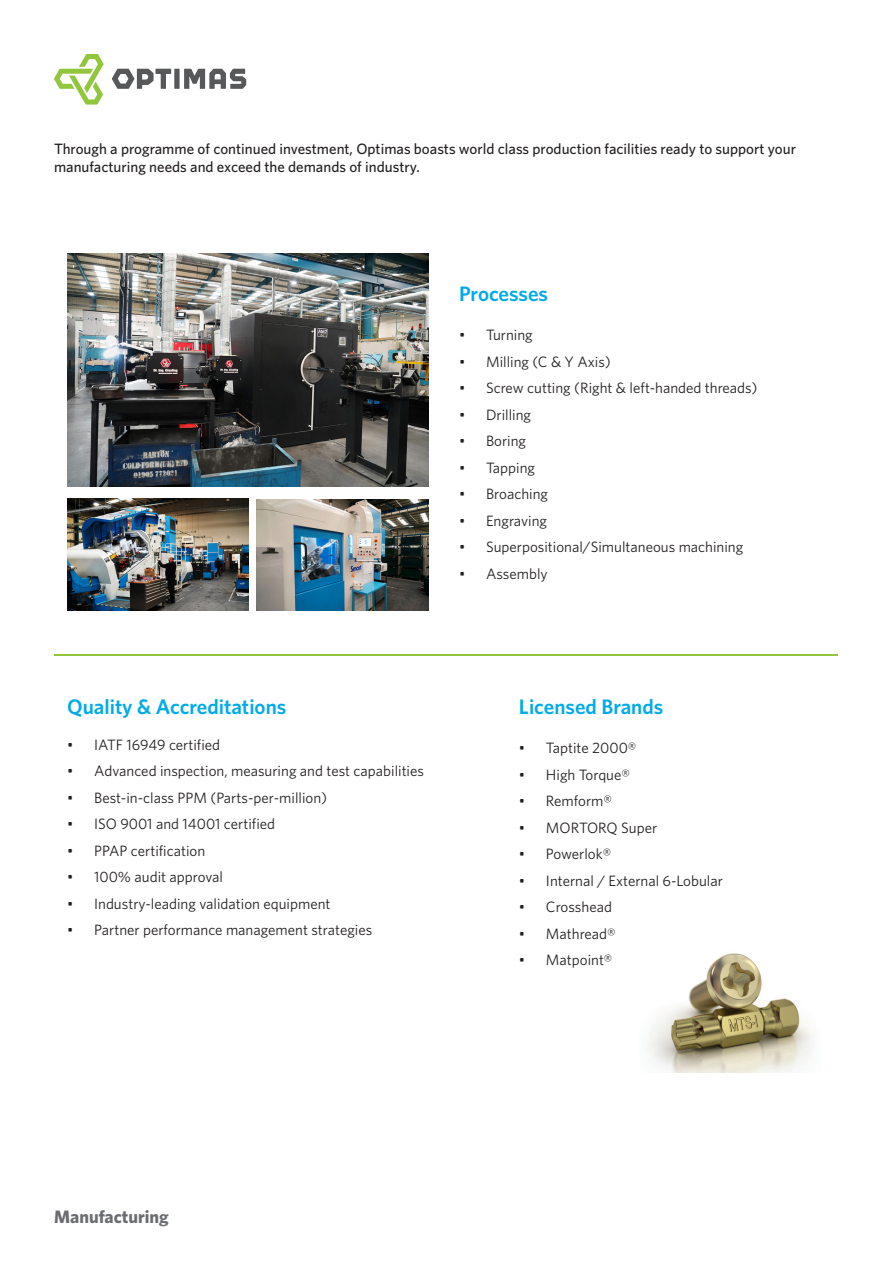
<style>
.page{position:relative;width:893px;height:1263px;background:#fff}
.page>*{position:absolute;margin:0;border:0;box-sizing:border-box;transform-origin:0 0}
.t1{font:600 21px "Whitney";color:#00abe7}
.t2{font:700 18px "Whitney";color:#6c6d70}
.t3{font:15px "Whitney";color:#231f20}
.t4{font:500 15px/18px "Whitney";color:#231f20}
</style>
<div class="page">
<img style="left:649px;top:953px;width:165px;height:119px">
<img style="left:257px;top:499px;width:172px;height:111px">
<img style="left:67px;top:253px;width:362px;height:233px">
<img style="left:67px;top:499px;width:181px;height:111px">
<hr style="left:54px;top:654px;width:784px;height:2px;background:#92c73d">
<svg style="left:112px;top:69px;width:59px;height:20px"></svg>
<div style="left:174px;top:69px;width:6px;height:20px;background:#57585a"></div>
<svg style="left:184px;top:69px;width:62px;height:20px"></svg>
<svg style="left:54px;top:54px;width:50px;height:51px"></svg>
<p class="t4" style="left:54px;top:140px;width:744px">Through a programme of continued investment, Optimas boasts world class production facilities ready to support your manufacturing needs and exceed the demands of industry.</p>
<p class="t1" style="left:459px;top:279px;width:91px">Processes</p>
<p class="t3" style="left:459px;top:326px;width:75px">• Turning</p>
<p class="t3" style="left:459px;top:353px;width:153px">• Milling (C &amp; Y Axis)</p>
<p class="t3" style="left:459px;top:379px;width:300px">• Screw cutting (Right &amp; left-handed threads)</p>
<p class="t3" style="left:459px;top:406px;width:74px">• Drilling</p>
<p class="t3" style="left:459px;top:432px;width:69px">• Boring</p>
<p class="t3" style="left:459px;top:459px;width:77px">• Tapping</p>
<p class="t3" style="left:459px;top:485px;width:90px">• Broaching</p>
<p class="t3" style="left:459px;top:512px;width:89px">• Engraving</p>
<p class="t3" style="left:459px;top:538px;width:286px">• Superpositional/Simultaneous machining</p>
<p class="t3" style="left:459px;top:565px;width:90px">• Assembly</p>
<p class="t1" style="left:67px;top:692px;width:221px">Quality &amp; Accreditations</p>
<p class="t3" style="left:67px;top:736px;width:155px">• IATF 16949 certified</p>
<p class="t3" style="left:67px;top:762px;width:358px">• Advanced inspection, measuring and test capabilities</p>
<p class="t3" style="left:67px;top:789px;width:262px">• Best-in-class PPM (Parts-per-million)</p>
<p class="t3" style="left:67px;top:815px;width:210px">• ISO 9001 and 14001 certified</p>
<p class="t3" style="left:67px;top:842px;width:140px">• PPAP certification</p>
<p class="t3" style="left:67px;top:868px;width:157px">• 100% audit approval</p>
<p class="t3" style="left:67px;top:895px;width:265px">• Industry-leading validation equipment</p>
<p class="t3" style="left:67px;top:921px;width:307px">• Partner performance management strategies</p>
<p class="t1" style="left:519px;top:692px;width:146px">Licensed Brands</p>
<p class="t3" style="left:519px;top:739px;width:119px">• Taptite 2000®</p>
<p class="t3" style="left:519px;top:766px;width:112px">• High Torque®</p>
<p class="t3" style="left:519px;top:792px;width:94px">• Remform®</p>
<p class="t3" style="left:519px;top:819px;width:140px">• MORTORQ Super</p>
<p class="t3" style="left:519px;top:845px;width:94px">• Powerlok®</p>
<p class="t3" style="left:519px;top:872px;width:205px">• Internal / External 6-Lobular</p>
<p class="t3" style="left:519px;top:898px;width:95px">• Crosshead</p>
<p class="t3" style="left:519px;top:925px;width:98px">• Mathread®</p>
<p class="t3" style="left:519px;top:951px;width:95px">• Matpoint®</p>
<p class="t2" style="left:54px;top:1205px;width:116px">Manufacturing</p>
</div>
